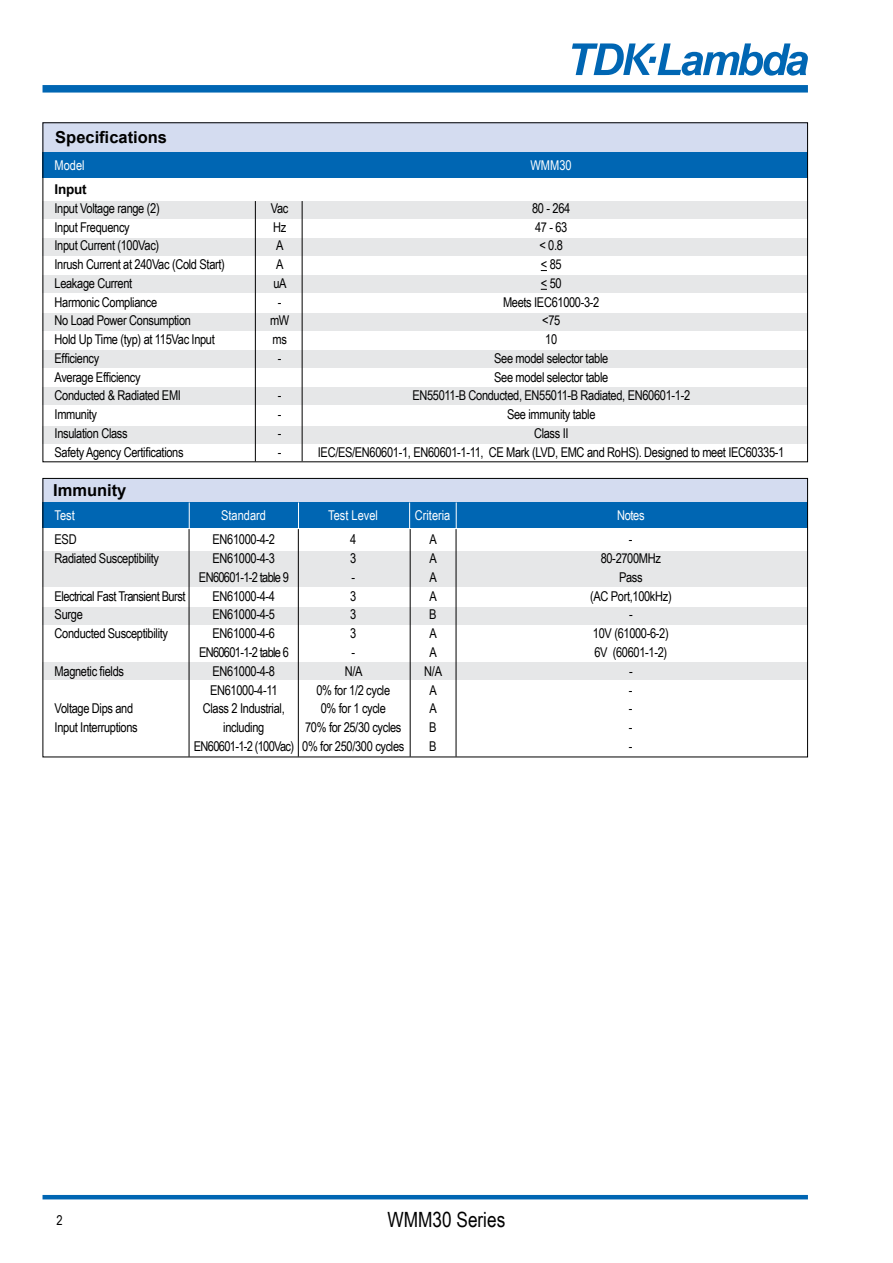
<style>
.page{position:relative;width:893px;height:1263px;background:#fff}
.page>*{position:absolute;margin:0;border:0;box-sizing:border-box;transform-origin:0 0}
.t1{font:21px "Arial Narrow";color:#000}
.t2{font:700 16.5px "Arial";color:#000}
.t3{font:13.5px "Arial Narrow";letter-spacing:-.025em;color:#000}
.t4{font:13.5px "Arial Narrow";color:#fff}
.t5{font:13.5px "Arial Narrow";letter-spacing:-.05em;color:#000}
.t6{font:700 13.5px "Arial";letter-spacing:-.025em;color:#000}
</style>
<div class="page">
<div style="left:43px;top:478px;width:765px;height:30px;background:#d4dcf0"></div>
<hr style="left:43px;top:1195px;width:765px;height:4px;background:#0066b3">
<div style="left:43px;top:85px;width:765px;height:8px;background:#0066b3"></div>
<svg style="left:572px;top:43px;width:236px;height:33px"></svg>
<div style="left:43px;top:122px;width:765px;height:30px;background:#d4dcf0"></div>
<div style="left:43px;top:152px;width:765px;height:26px;background:#0066b3"></div>
<div style="left:43px;top:502px;width:765px;height:26px;background:#0066b3"></div>
<div style="left:43px;top:201px;width:765px;height:17px;background:#e6e7e8"></div>
<div style="left:43px;top:551px;width:765px;height:36px;background:#e6e7e8"></div>
<div style="left:43px;top:238px;width:765px;height:17px;background:#e6e7e8"></div>
<div style="left:43px;top:607px;width:765px;height:17px;background:#e6e7e8"></div>
<div style="left:43px;top:662px;width:765px;height:17px;background:#e6e7e8"></div>
<div style="left:43px;top:276px;width:765px;height:17px;background:#e6e7e8"></div>
<div style="left:43px;top:313px;width:765px;height:17px;background:#e6e7e8"></div>
<div style="left:43px;top:350px;width:765px;height:17px;background:#e6e7e8"></div>
<div style="left:43px;top:388px;width:765px;height:17px;background:#e6e7e8"></div>
<div style="left:43px;top:426px;width:765px;height:17px;background:#e6e7e8"></div>
<hr style="left:302px;top:201px;width:1px;height:260px;background:#000">
<hr style="left:298px;top:529px;width:1px;height:227px;background:#000">
<hr style="left:410px;top:529px;width:1px;height:227px;background:#000">
<hr style="left:456px;top:529px;width:1px;height:227px;background:#000">
<hr style="left:255px;top:201px;width:1px;height:260px;background:#000">
<hr style="left:189px;top:529px;width:1px;height:227px;background:#000">
<svg style="left:298px;top:502px;width:1px;height:26px"></svg>
<svg style="left:189px;top:502px;width:1px;height:26px"></svg>
<svg style="left:409px;top:502px;width:1px;height:26px"></svg>
<svg style="left:456px;top:502px;width:1px;height:26px"></svg>
<p class="t2" style="left:55px;top:125px;width:113px">Specifications</p>
<p class="t4" style="left:55px;top:155px;width:32px">Model</p>
<p class="t4" style="left:530px;top:155px;width:43px">WMM30</p>
<p class="t6" style="left:55px;top:180px;width:33px">Input</p>
<p class="t3" style="left:55px;top:198px;width:107px">Input Voltage range (2)</p>
<p class="t3" style="left:271px;top:198px;width:19px">Vac</p>
<p class="t3" style="left:532px;top:198px;width:40px">80 - 264</p>
<p class="t3" style="left:55px;top:217px;width:77px">Input Frequency</p>
<p class="t3" style="left:273px;top:217px;width:15px">Hz</p>
<p class="t3" style="left:535px;top:217px;width:34px">47 - 63</p>
<p class="t3" style="left:55px;top:236px;width:106px">Input Current (100Vac)</p>
<p class="t3" style="left:276px;top:236px;width:9px">A</p>
<p class="t3" style="left:539px;top:236px;width:25px">&lt; 0.8</p>
<p class="t3" style="left:55px;top:254px;width:172px">Inrush Current at 240Vac (Cold Start)</p>
<p class="t3" style="left:276px;top:254px;width:9px">A</p>
<p class="t3" style="left:541px;top:254px;width:22px">&lt; 85</p>
<p class="t3" style="left:55px;top:273px;width:79px">Leakage Current</p>
<p class="t3" style="left:273px;top:273px;width:15px">uA</p>
<p class="t3" style="left:541px;top:273px;width:22px">&lt; 50</p>
<p class="t3" style="left:55px;top:292px;width:104px">Harmonic Compliance</p>
<p class="t3" style="left:278px;top:292px;width:5px">-</p>
<p class="t3" style="left:503px;top:292px;width:98px">Meets IEC61000-3-2</p>
<p class="t3" style="left:55px;top:311px;width:138px">No Load Power Consumption</p>
<p class="t3" style="left:270px;top:311px;width:21px">mW</p>
<p class="t3" style="left:542px;top:311px;width:20px">&lt;75</p>
<p class="t3" style="left:55px;top:329px;width:162px">Hold Up Time (typ) at 115Vac Input</p>
<p class="t3" style="left:273px;top:329px;width:16px">ms</p>
<p class="t3" style="left:545px;top:329px;width:13px">10</p>
<p class="t3" style="left:55px;top:348px;width:46px">Efficiency</p>
<p class="t3" style="left:278px;top:348px;width:5px">-</p>
<p class="t3" style="left:494px;top:348px;width:116px">See model selector table</p>
<p class="t3" style="left:55px;top:367px;width:88px">Average Efficiency</p>
<p class="t3" style="left:494px;top:367px;width:116px">See model selector table</p>
<p class="t3" style="left:55px;top:386px;width:128px">Conducted &amp; Radiated EMI</p>
<p class="t3" style="left:278px;top:386px;width:5px">-</p>
<p class="t3" style="left:412px;top:386px;width:279px">EN55011-B Conducted, EN55011-B Radiated, EN60601-1-2</p>
<p class="t3" style="left:55px;top:404px;width:44px">Immunity</p>
<p class="t3" style="left:278px;top:404px;width:5px">-</p>
<p class="t3" style="left:507px;top:404px;width:90px">See immunity table</p>
<p class="t3" style="left:55px;top:423px;width:75px">Insulation Class</p>
<p class="t3" style="left:278px;top:423px;width:5px">-</p>
<p class="t3" style="left:534px;top:423px;width:36px">Class II</p>
<p class="t3" style="left:55px;top:442px;width:131px">Safety Agency Certifications</p>
<p class="t3" style="left:278px;top:442px;width:5px">-</p>
<p class="t3" style="left:318px;top:442px;width:468px">IEC/ES/EN60601-1, EN60601-1-11, CE Mark (LVD, EMC and RoHS). Designed to meet IEC60335-1</p>
<p class="t2" style="left:53px;top:479px;width:75px">Immunity</p>
<p class="t4" style="left:55px;top:506px;width:22px">Test</p>
<p class="t4" style="left:221px;top:506px;width:46px">Standard</p>
<p class="t4" style="left:328px;top:506px;width:51px">Test Level</p>
<p class="t4" style="left:415px;top:506px;width:37px">Criteria</p>
<p class="t4" style="left:617px;top:506px;width:29px">Notes</p>
<p class="t3" style="left:55px;top:530px;width:24px">ESD</p>
<p class="t3" style="left:213px;top:530px;width:64px">EN61000-4-2</p>
<p class="t3" style="left:350px;top:530px;width:8px">4</p>
<p class="t3" style="left:429px;top:530px;width:9px">A</p>
<p class="t3" style="left:629px;top:530px;width:5px">-</p>
<p class="t3" style="left:55px;top:549px;width:106px">Radiated Susceptibility</p>
<p class="t3" style="left:213px;top:549px;width:64px">EN61000-4-3</p>
<p class="t3" style="left:350px;top:549px;width:8px">3</p>
<p class="t3" style="left:429px;top:549px;width:9px">A</p>
<p class="t3" style="left:601px;top:549px;width:62px">80-2700MHz</p>
<p class="t5" style="left:199px;top:567px;width:92px">EN60601-1-2 table 9</p>
<p class="t3" style="left:351px;top:567px;width:5px">-</p>
<p class="t3" style="left:429px;top:567px;width:9px">A</p>
<p class="t3" style="left:619px;top:567px;width:25px">Pass</p>
<p class="t3" style="left:55px;top:586px;width:132px">Electrical Fast Transient Burst</p>
<p class="t3" style="left:213px;top:586px;width:64px">EN61000-4-4</p>
<p class="t3" style="left:350px;top:586px;width:8px">3</p>
<p class="t3" style="left:429px;top:586px;width:9px">A</p>
<p class="t3" style="left:590px;top:586px;width:83px">(AC Port,100kHz)</p>
<p class="t3" style="left:55px;top:605px;width:30px">Surge</p>
<p class="t3" style="left:213px;top:605px;width:64px">EN61000-4-5</p>
<p class="t3" style="left:350px;top:605px;width:8px">3</p>
<p class="t3" style="left:429px;top:605px;width:9px">B</p>
<p class="t3" style="left:629px;top:605px;width:5px">-</p>
<p class="t3" style="left:55px;top:624px;width:115px">Conducted Susceptibility</p>
<p class="t3" style="left:213px;top:624px;width:64px">EN61000-4-6</p>
<p class="t3" style="left:350px;top:624px;width:8px">3</p>
<p class="t3" style="left:429px;top:624px;width:9px">A</p>
<p class="t3" style="left:593px;top:624px;width:77px">10V (61000-6-2)</p>
<p class="t5" style="left:199px;top:642px;width:92px">EN60601-1-2 table 6</p>
<p class="t3" style="left:351px;top:642px;width:5px">-</p>
<p class="t3" style="left:429px;top:642px;width:9px">A</p>
<p class="t3" style="left:594px;top:642px;width:74px">6V (60601-1-2)</p>
<p class="t3" style="left:55px;top:661px;width:71px">Magnetic fields</p>
<p class="t3" style="left:213px;top:661px;width:64px">EN61000-4-8</p>
<p class="t3" style="left:345px;top:661px;width:19px">N/A</p>
<p class="t3" style="left:424px;top:661px;width:19px">N/A</p>
<p class="t3" style="left:629px;top:661px;width:5px">-</p>
<p class="t3" style="left:210px;top:680px;width:69px">EN61000-4-11</p>
<p class="t3" style="left:316px;top:680px;width:75px">0% for 1/2 cycle</p>
<p class="t3" style="left:429px;top:680px;width:9px">A</p>
<p class="t3" style="left:629px;top:680px;width:5px">-</p>
<p class="t3" style="left:55px;top:699px;width:80px">Voltage Dips and</p>
<p class="t3" style="left:203px;top:699px;width:83px">Class 2 Industrial,</p>
<p class="t3" style="left:321px;top:699px;width:67px">0% for 1 cycle</p>
<p class="t3" style="left:429px;top:699px;width:9px">A</p>
<p class="t3" style="left:629px;top:699px;width:5px">-</p>
<p class="t3" style="left:55px;top:717px;width:85px">Input Interruptions</p>
<p class="t3" style="left:223px;top:717px;width:42px">including</p>
<p class="t3" style="left:305px;top:717px;width:98px">70% for 25/30 cycles</p>
<p class="t3" style="left:429px;top:717px;width:9px">B</p>
<p class="t3" style="left:629px;top:717px;width:5px">-</p>
<p class="t3" style="left:194px;top:736px;width:212px">EN60601-1-2 (100Vac) 0% for 250/300 cycles</p>
<p class="t3" style="left:429px;top:736px;width:9px">B</p>
<p class="t3" style="left:629px;top:736px;width:5px">-</p>
<p class="t3" style="left:56px;top:1210px;width:8px">2</p>
<h1 class="t1" style="left:388px;top:1204px;width:119px">WMM30 Series</h1>
</div>
